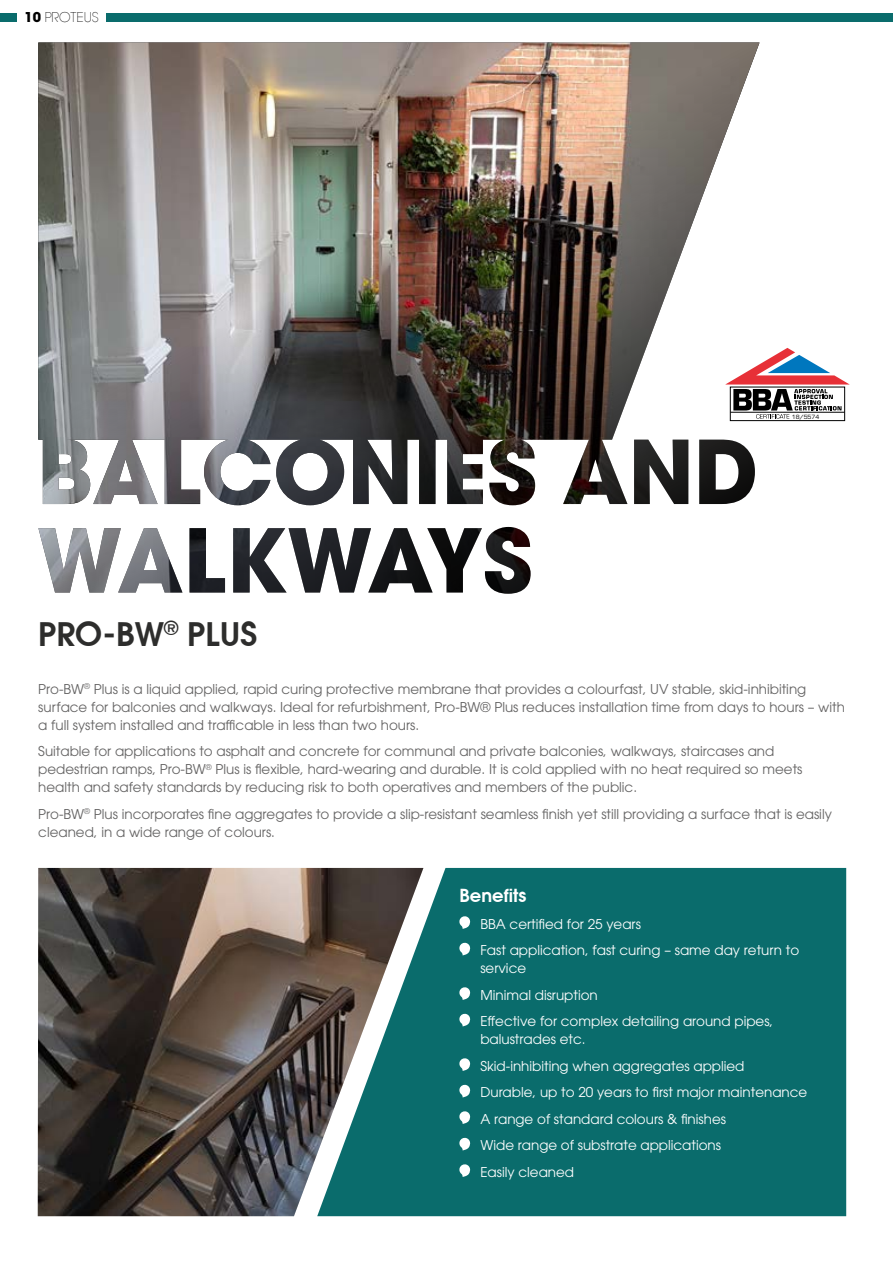
<style>
.page{position:relative;width:893px;height:1263px;background:#fff}
.page>*{position:absolute;margin:0;border:0;box-sizing:border-box;transform-origin:0 0}
.t1{font:600 32.4px "Avant Garde";color:#2d2d2c}
.t2{font:600 18px "Avant Garde";color:#fff}
.t3{font:13.5px/18px "ITC Avant Garde Pro";color:#646363}
.t4{font:13.5px/26.5px "ITC Avant Garde Pro";color:#fff}
.t5{font:200 13.5px "Avant Garde LT";color:#000}
.t6{font:5.7px "Eurostile";color:#000}
.s1{font-family:"ITC Avant Garde Pro";font-weight:700}
</style>
<div class="page">
<img style="left:38px;top:868px;width:279px;height:348px">
<svg style="left:317px;top:868px;width:529px;height:348px;background:#186e6d"></svg>
<svg style="left:459px;top:916px;width:11px;height:13px"></svg>
<svg style="left:459px;top:942px;width:11px;height:13px"></svg>
<svg style="left:459px;top:987px;width:11px;height:13px"></svg>
<svg style="left:459px;top:1013px;width:11px;height:13px"></svg>
<svg style="left:459px;top:1058px;width:11px;height:13px"></svg>
<svg style="left:459px;top:1084px;width:11px;height:13px"></svg>
<svg style="left:459px;top:1111px;width:11px;height:13px"></svg>
<svg style="left:459px;top:1137px;width:11px;height:13px"></svg>
<svg style="left:459px;top:1164px;width:11px;height:13px"></svg>
<svg style="left:759px;top:348px;width:91px;height:71px"></svg>
<div style="left:730px;top:387px;width:115px;height:34px;border:1px solid #000"></div>
<hr style="left:730px;top:412px;width:114px;height:1px;background:#000">
<div style="left:106px;top:13px;width:787px;height:9px;background:#0a6c6c"></div>
<div style="left:0;top:14px;width:17px;height:8px;background:#0a6c6c"></div>
<img style="left:38px;top:43px;width:721px;height:551px">
<p class="t5" style="left:24px;top:9px;width:76px"><span class="s1">10</span> PROTEUS</p>
<p class="t6" style="left:792px;top:413px;width:29px">18/5574</p>
<h1 class="t1" style="left:38px;top:613px;width:221px">PRO-BW<sup>®</sup> PLUS</h1>
<p class="t3" style="left:38px;top:680px;width:808px">Pro-BW<sup>®</sup> Plus is a liquid applied, rapid curing protective membrane that provides a colourfast, UV stable, skid-inhibiting surface for balconies and walkways. Ideal for refurbishment, Pro-BW® Plus reduces installation time from days to hours – with a full system installed and trafficable in less than two hours.</p>
<p class="t3" style="left:38px;top:742px;width:766px">Suitable for applications to asphalt and concrete for communal and private balconies, walkways, staircases and pedestrian ramps, Pro-BW<sup>®</sup> Plus is flexible, hard-wearing and durable. It is cold applied with no heat required so meets health and safety standards by reducing risk to both operatives and members of the public.</p>
<p class="t3" style="left:38px;top:805px;width:795px">Pro-BW<sup>®</sup> Plus incorporates fine aggregates to provide a slip-resistant seamless finish yet still providing a surface that is easily cleaned, in a wide range of colours.</p>
<h2 class="t2" style="left:459px;top:884px;width:68px">Benefits</h2>
<p class="t4" style="left:480px;top:910px;width:320px">BBA certified for 25 years<br>Fast application, fast curing – same day return to</p>
<p class="t4" style="left:480px;top:955px;width:294px">service<br>Minimal disruption<br>Effective for complex detailing around pipes,</p>
<p class="t4" style="left:480px;top:1026px;width:328px">balustrades etc.<br>Skid-inhibiting when aggregates applied<br>Durable, up to 20 years to first major maintenance A range of standard colours &amp; finishes<br>Wide range of substrate applications<br>Easily cleaned</p>
</div>
